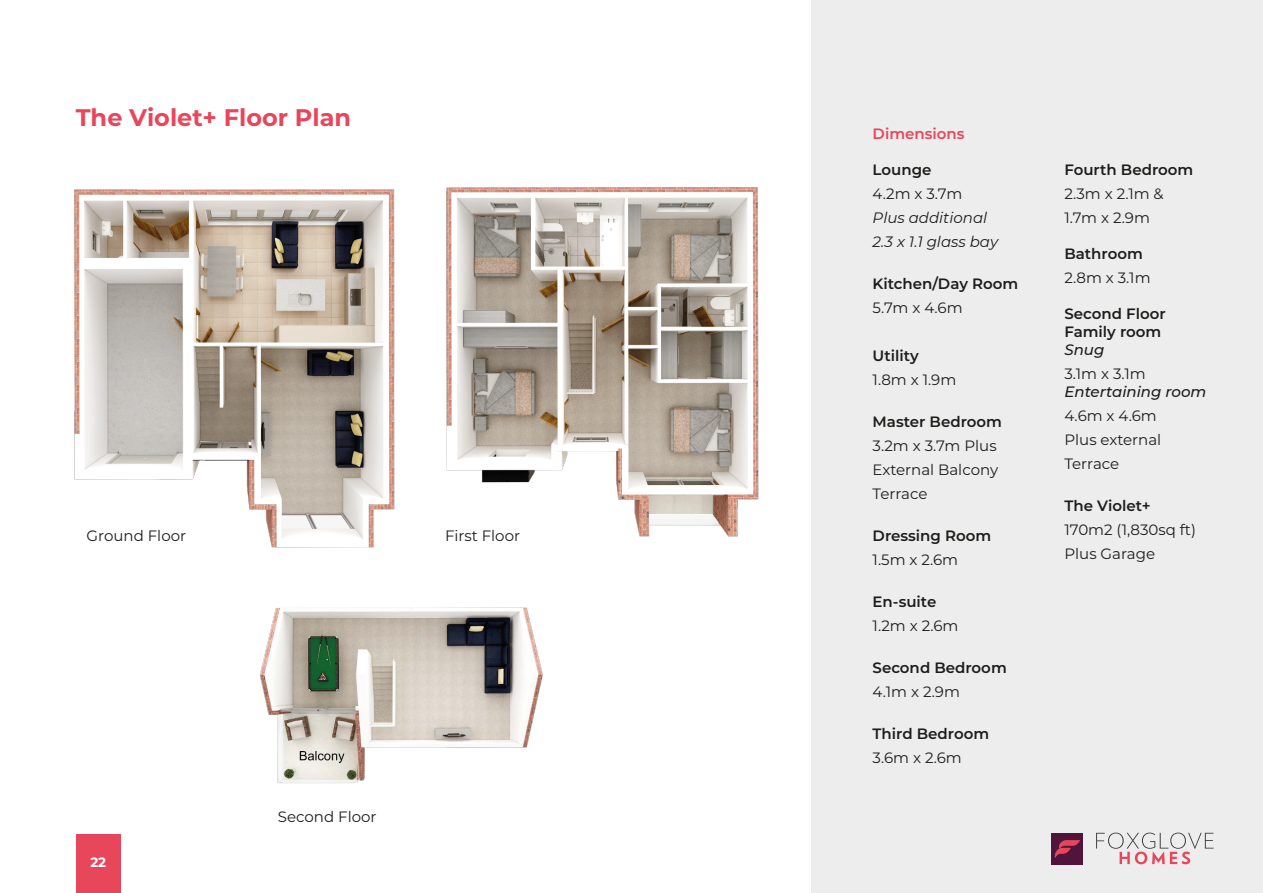
<style>
.page{position:relative;width:1263px;height:893px;background:#fff}
.page>*{position:absolute;margin:0;border:0;box-sizing:border-box;transform-origin:0 0}
.t1{font:700 24px "Montserrat";color:#e8465b}
.t2{font:15px/24px "Montserrat";color:#1d1d1b}
.t3{font:600 15px/18px "Montserrat";color:#1d1d1b}
.t4{font:italic 15px/24px "Montserrat";color:#1d1d1b}
.t5{font:italic 500 15px "Montserrat";color:#1d1d1b}
.t6{font:600 15px "Montserrat";color:#e94559}
.t7{font:700 13.5px "Montserrat";color:#fff}
</style>
<div class="page">
<div style="left:811px;top:0;width:452px;height:893px;background:#ededed"></div>
<div style="left:1052px;top:833px;width:31px;height:31px;background:#51153c"></div>
<svg style="left:1054px;top:840px;width:26px;height:18px"></svg>
<svg style="left:1096px;top:833px;width:117px;height:31px"></svg>
<div style="left:76px;top:835px;width:44px;height:58px;background:#e8465b"></div>
<img style="left:534px;top:187px;width:225px;height:350px">
<img style="left:74px;top:187px;width:460px;height:337px">
<img style="left:260px;top:524px;width:398px;height:259px">
<h1 class="t1" style="left:76px;top:100px;width:277px">The Violet+ Floor Plan</h1>
<p class="t2" style="left:87px;top:523px;width:101px">Ground Floor</p>
<p class="t2" style="left:445px;top:523px;width:77px">First Floor</p>
<p class="t7" style="left:90px;top:852px;width:17px">22</p>
<p class="t2" style="left:278px;top:804px;width:100px">Second Floor</p>
<p class="t6" style="left:872px;top:123px;width:93px">Dimensions</p>
<p class="t3" style="left:872px;top:160px;width:60px">Lounge</p>
<p class="t2" style="left:872px;top:181px;width:91px">4.2m x 3.7m</p>
<p class="t4" style="left:872px;top:205px;width:127px">Plus additional<br>2.3 x 1.1 glass bay</p>
<p class="t3" style="left:872px;top:274px;width:147px">Kitchen/Day Room</p>
<p class="t2" style="left:872px;top:295px;width:92px">5.7m x 4.6m</p>
<p class="t3" style="left:872px;top:346px;width:48px">Utility</p>
<p class="t2" style="left:872px;top:367px;width:85px">1.8m x 1.9m</p>
<p class="t3" style="left:872px;top:412px;width:131px">Master Bedroom</p>
<p class="t2" style="left:872px;top:433px;width:127px;text-align:justify">3.2m x 3.7m Plus External Balcony Terrace</p>
<p class="t3" style="left:872px;top:526px;width:120px">Dressing Room</p>
<p class="t2" style="left:872px;top:547px;width:87px">1.5m x 2.6m</p>
<p class="t3" style="left:872px;top:592px;width:65px">En-suite</p>
<p class="t2" style="left:872px;top:613px;width:87px">1.2m x 2.6m</p>
<p class="t3" style="left:872px;top:658px;width:136px">Second Bedroom</p>
<p class="t2" style="left:872px;top:679px;width:89px">4.1m x 2.9m</p>
<p class="t3" style="left:872px;top:724px;width:118px">Third Bedroom</p>
<p class="t2" style="left:872px;top:745px;width:91px">3.6m x 2.6m</p>
<p class="t3" style="left:1064px;top:160px;width:130px">Fourth Bedroom</p>
<p class="t2" style="left:1064px;top:181px;width:101px">2.3m x 2.1m &amp;<br>1.7m x 2.9m</p>
<p class="t3" style="left:1064px;top:244px;width:80px">Bathroom</p>
<p class="t2" style="left:1064px;top:265px;width:88px">2.8m x 3.1m</p>
<p class="t3" style="left:1064px;top:304px;width:103px">Second Floor<br>Family room</p>
<p class="t5" style="left:1064px;top:339px;width:42px">Snug</p>
<p class="t2" style="left:1064px;top:361px;width:83px">3.1m x 3.1m</p>
<p class="t5" style="left:1064px;top:381px;width:144px">Entertaining room</p>
<p class="t2" style="left:1064px;top:403px;width:98px">4.6m x 4.6m<br>Plus external<br>Terrace</p>
<p class="t3" style="left:1064px;top:496px;width:88px">The Violet+</p>
<p class="t2" style="left:1064px;top:517px;width:133px">170m2 (1,830sq ft)<br>Plus Garage</p>
</div>
